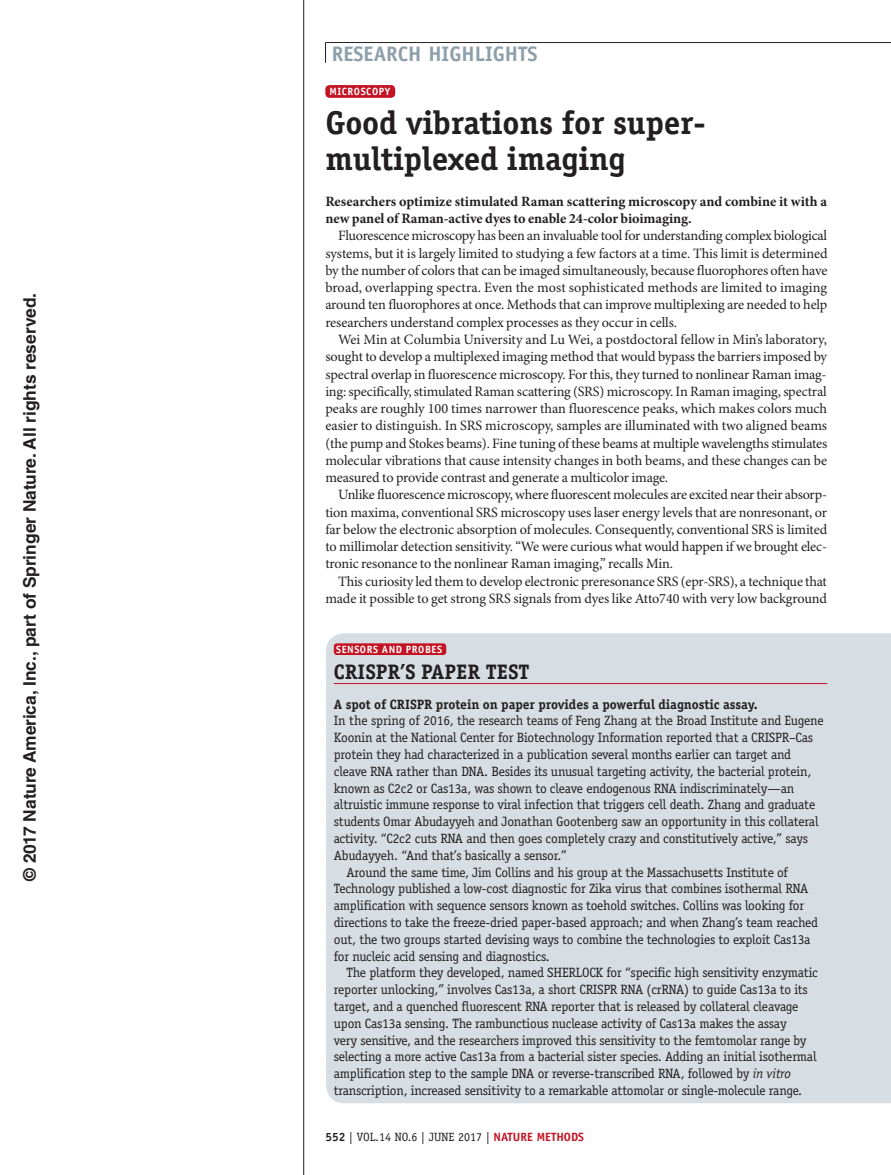
<style>
.page{position:relative;width:891px;height:1175px;background:#fff}
.page>*{position:absolute;margin:0;border:0;box-sizing:border-box;transform-origin:0 0}
.t1{font:700 33px/36px "Officina Serif Std";letter-spacing:-.005em;color:#231f20}
.t2{font:700 21px "Officina Sans Std";color:#8c9faa}
.t3{font:700 21px "Officina Serif Std";color:#231f20}
.t4{font:700 17.4px "Helvetica LT Std";color:#231f20}
.t5{font:14.25px/17.2px "Minion Pro";letter-spacing:-.015em;color:#231f20;text-align:justify}
.t6{font:700 14.25px/17.2px "Minion Pro";letter-spacing:-.005em;color:#231f20}
.t7{font:13.5px "Officina Serif Std";letter-spacing:-.015em;color:#231f20}
.t8{font:700 13.5px "Officina Serif Std";letter-spacing:-.005em;color:#231f20}
.t9{font:12px "Officina Serif Std";color:#231f20}
.t10{font:700 10.5px "Officina Sans Std";letter-spacing:.05em;color:#fff}
.s1{font-style:italic}
.s2{font-family:"Officina Sans Std";font-weight:700}
.s3{font-family:"Officina Sans Std";font-weight:700;color:#c41324}
</style>
<div class="page">
<hr style="left:303px;top:0;width:1px;height:1174px;background:#231f20">
<svg style="left:325px;top:43px;width:1px;height:20px"></svg>
<hr style="left:325px;top:42px;width:566px;height:1px;background:#231f20">
<div style="left:326px;top:633px;width:565px;height:470px;background:#d7dee3"></div>
<hr style="left:334px;top:683px;width:493px;height:1px;background:#c41324">
<div style="left:334px;top:643px;width:112px;height:12px;background:#c41324;border-radius:3px"></div>
<div style="left:325px;top:85px;width:70px;height:13px;background:#c41324;border-radius:4px"></div>
<p class="t4" style="left:19px;top:881px;width:589px;rotate:-90deg">© 2017 Nature America, Inc., part of Springer Nature. All rights reserved.</p>
<h2 class="t2" style="left:332px;top:41px;width:207px">RESEARCH HIGHLIGHTS</h2>
<p class="t10" style="left:329px;top:85px;width:62px">MICROSCOPY</p>
<h1 class="t1" style="left:325px;top:104px;width:382px">Good vibrations for super&shy;multiplexed imaging</h1>
<p class="t6" style="left:325px;top:193px;width:503px">Researchers optimize stimulated Raman scattering microscopy and combine it with a new panel of Raman-active dyes to enable 24-color bioimaging.</p>
<p class="t5" style="left:325px;top:228px;width:504px;text-indent:13px">Fluorescence microscopy has been an invaluable tool for understanding complex biological systems, but it is largely limited to studying a few factors at a time. This limit is determined by the number of colors that can be imaged simultaneously, because fluorophores often have broad, overlapping spectra. Even the most sophisticated methods are limited to imaging around ten fluorophores at once. Methods that can improve multiplexing are needed to help researchers understand complex processes as they occur in cells.</p>
<p class="t5" style="left:325px;top:331px;width:504px;text-indent:13px">Wei Min at Columbia University and Lu Wei, a postdoctoral fellow in Min’s laboratory, sought to develop a multiplexed imaging method that would bypass the barriers imposed by spectral overlap in fluorescence microscopy. For this, they turned to nonlinear Raman imag&shy;ing: specifically, stimulated Raman scattering (SRS) microscopy. In Raman imaging, spectral peaks are roughly 100 times narrower than fluorescence peaks, which makes colors much easier to distinguish. In SRS microscopy, samples are illuminated with two aligned beams (the pump and Stokes beams). Fine tuning of these beams at multiple wavelengths stimulates molecular vibrations that cause intensity changes in both beams, and these changes can be measured to provide contrast and generate a multicolor image.</p>
<p class="t5" style="left:325px;top:487px;width:503px;text-indent:13px">Unlike fluorescence microscopy, where fluorescent molecules are excited near their absorp&shy;tion maxima, conventional SRS microscopy uses laser energy levels that are nonresonant, or far below the electronic absorption of molecules. Consequently, conventional SRS is limited to millimolar detection sensitivity. “We were curious what would happen if we brought elec&shy;tronic resonance to the nonlinear Raman imaging,” recalls Min.</p>
<p class="t5" style="left:325px;top:573px;width:503px;text-align:right">This curiosity led them to develop electronic preresonance SRS (epr-SRS), a technique that made it possible to get strong SRS signals from dyes like Atto740 with very low background</p>
<p class="t10" style="left:336px;top:643px;width:108px">SENSORS AND PROBES</p>
<h2 class="t3" style="left:334px;top:659px;width:197px">CRISPR’S PAPER TEST</h2>
<p class="t8" style="left:334px;top:695px;width:425px">A spot of CRISPR protein on paper provides a powerful diagnostic assay.</p>
<p class="t7" style="left:334px;top:713px;width:491px">In the spring of 2016, the research teams of Feng Zhang at the Broad Institute and Eugene</p>
<p class="t7" style="left:334px;top:729px;width:481px">Koonin at the National Center for Biotechnology Information reported that a CRISPR–Cas</p>
<p class="t7" style="left:334px;top:746px;width:459px">protein they had characterized in a publication several months earlier can target and</p>
<p class="t7" style="left:334px;top:763px;width:479px">cleave RNA rather than DNA. Besides its unusual targeting activity, the bacterial protein,</p>
<p class="t7" style="left:334px;top:780px;width:462px">known as C2c2 or Cas13a, was shown to cleave endogenous RNA indiscriminately—an</p>
<p class="t7" style="left:334px;top:797px;width:483px">altruistic immune response to viral infection that triggers cell death. Zhang and graduate</p>
<p class="t7" style="left:334px;top:813px;width:486px">students Omar Abudayyeh and Jonathan Gootenberg saw an opportunity in this collateral</p>
<p class="t7" style="left:334px;top:830px;width:476px">activity. “C2c2 cuts RNA and then goes completely crazy and constitutively active,” says</p>
<p class="t7" style="left:334px;top:847px;width:235px">Abudayyeh. “And that’s basically a sensor.”</p>
<p class="t7" style="left:347px;top:864px;width:443px">Around the same time, Jim Collins and his group at the Massachusetts Institute of</p>
<p class="t7" style="left:334px;top:881px;width:476px">Technology published a low-cost diagnostic for Zika virus that combines isothermal RNA</p>
<p class="t7" style="left:334px;top:897px;width:472px">amplification with sequence sensors known as toehold switches. Collins was looking for</p>
<p class="t7" style="left:334px;top:914px;width:486px">directions to take the freeze-dried paper-based approach; and when Zhang’s team reached</p>
<p class="t7" style="left:334px;top:931px;width:478px">out, the two groups started devising ways to combine the technologies to exploit Cas13a</p>
<p class="t7" style="left:334px;top:948px;width:217px">for nucleic acid sensing and diagnostics.</p>
<p class="t7" style="left:347px;top:965px;width:473px">The platform they developed, named SHERLOCK for “specific high sensitivity enzymatic</p>
<p class="t7" style="left:334px;top:981px;width:475px">reporter unlocking,” involves Cas13a, a short CRISPR RNA (crRNA) to guide Cas13a to its</p>
<p class="t7" style="left:334px;top:998px;width:466px">target, and a quenched fluorescent RNA reporter that is released by collateral cleavage</p>
<p class="t7" style="left:334px;top:1015px;width:454px">upon Cas13a sensing. The rambunctious nuclease activity of Cas13a makes the assay</p>
<p class="t7" style="left:334px;top:1032px;width:474px">very sensitive, and the researchers improved this sensitivity to the femtomolar range by</p>
<p class="t7" style="left:334px;top:1049px;width:484px">selecting a more active Cas13a from a bacterial sister species. Adding an initial isothermal</p>
<p class="t7" style="left:334px;top:1065px;width:459px">amplification step to the sample DNA or reverse-transcribed RNA, followed by <span class="s1">in vitro</span></p>
<p class="t7" style="left:334px;top:1082px;width:470px">transcription, increased sensitivity to a remarkable attomolar or single-molecule range.</p>
<p class="t9" style="left:325px;top:1130px;width:260px"><span class="s2">552</span> | VOL.14 NO.6 | JUNE 2017 | <span class="s3">NATURE METHODS</span></p>
</div>
